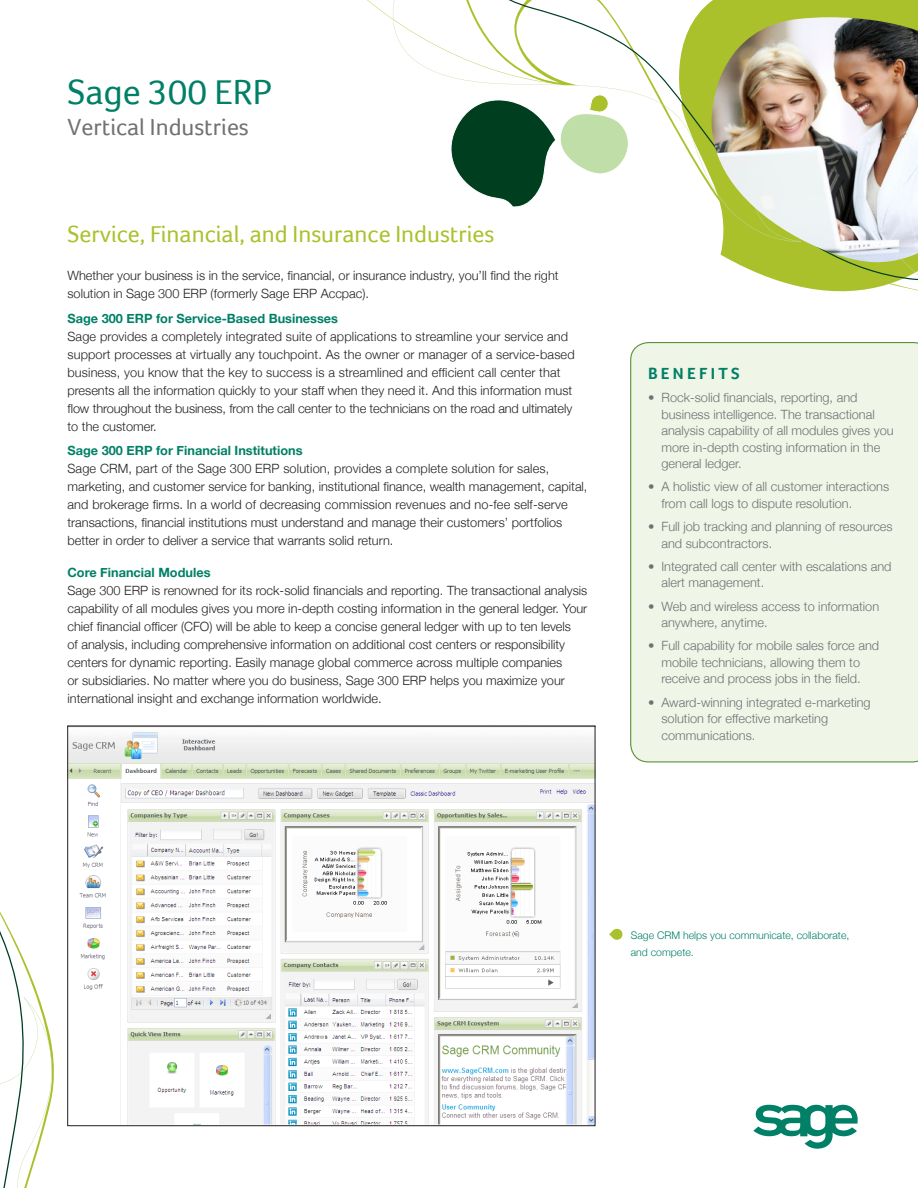
<style>
.page{position:relative;width:918px;height:1188px;background:#fff}
.page>*{position:absolute;margin:0;border:0;box-sizing:border-box;transform-origin:0 0}
.t1{font:36px "Foco";color:#008066}
.t2{font:24px "Foco";color:#aac12c}
.t3{font:24px "Foco";color:#717074}
.Sidebar{font:700 16.5px "Foco";letter-spacing:.2em;color:#008066}
.Body_Copy{font:300 12.75px/18px "Helvetica Neue";color:#231f20}
.Sidebar-2{font:300 12.75px/16.5px "Helvetica Neue";color:#717074}
.Subheads{font:300 12.75px/18px "Helvetica Neue";color:#231f20}
.Subheads-2{font:700 12.75px "Helvetica Neue";color:#008066}
.t4{font:300 10.5px/16.5px "Helvetica Neue";color:#008066}
</style>
<div class="page">
<svg style="left:0;top:871px;width:107px;height:317px"></svg>
<svg style="left:776px;top:280px;width:142px;height:12px;fill:#aac12c"></svg>
<svg style="left:367px;top:0;width:551px;height:280px"></svg>
<img style="left:710px;top:17px;width:208px;height:245px">
<svg style="left:753px;top:1105px;width:105px;height:44px"></svg>
<div style="left:630px;top:342px;width:288px;height:420px;background:#eff5e7"></div>
<svg style="left:609px;top:928px;width:14px;height:12px"></svg>
<img style="left:70px;top:732px;width:523px;height:392px">
<p class="t1" style="left:68px;top:71px;width:206px">Sage 300 ERP</p>
<p class="t3" style="left:68px;top:113px;width:183px">Vertical Industries</p>
<p class="t2" style="left:68px;top:220px;width:429px">Service, Financial, and Insurance Industries</p>
<p class="Body_Copy" style="left:68px;top:266px;width:493px">Whether your business is in the service, financial, or insurance industry, you’ll find the right solution in Sage 300 ERP (formerly Sage ERP Accpac).</p>
<p class="Subheads-2" style="left:68px;top:310px;width:272px">Sage 300 ERP for Service-Based Businesses</p>
<p class="Body_Copy" style="left:68px;top:327px;width:509px">Sage provides a completely integrated suite of applications to streamline your service and support processes at virtually any touchpoint. As the owner or manager of a service-based business, you know that the key to success is a streamlined and efficient call center that presents all the information quickly to your staff when they need it. And this information must flow throughout the business, from the call center to the technicians on the road and ultimately to the customer.</p>
<p class="Subheads-2" style="left:68px;top:443px;width:237px">Sage 300 ERP for Financial Institutions</p>
<p class="Body_Copy" style="left:68px;top:460px;width:522px">Sage CRM, part of the Sage 300 ERP solution, provides a complete solution for sales, marketing, and customer service for banking, institutional finance, wealth management, capital, and brokerage firms. In a world of decreasing commission revenues and no-fee self-serve transactions, financial institutions must understand and manage their customers’ portfolios better in order to deliver a service that warrants solid return.</p>
<p class="Subheads-2" style="left:68px;top:564px;width:145px">Core Financial Modules</p>
<p class="Subheads" style="left:68px;top:581px;width:521px">Sage 300 ERP is renowned for its rock-solid financials and reporting. The transactional analysis capability of all modules gives you more in-depth costing information in the general ledger. Your chief financial officer (CFO) will be able to keep a concise general ledger with up to ten levels<br>of analysis, including comprehensive information on additional cost centers or responsibility centers for dynamic reporting. Easily manage global commerce across multiple companies<br>or subsidiaries. No matter where you do business, Sage 300 ERP helps you maximize your international insight and exchange information worldwide.</p>
<p class="Sidebar" style="left:648px;top:364px;width:93px">BENEFITS</p>
<p class="Sidebar-2" style="left:662px;top:389px;width:234px;text-indent:-14px">• Rock-solid financials, reporting, and business intelligence. The transactional analysis capability of all modules gives you more in-depth costing information in the general ledger.</p>
<p class="Sidebar-2" style="left:662px;top:478px;width:229px;text-indent:-14px">• A holistic view of all customer interactions from call logs to dispute resolution.</p>
<p class="Sidebar-2" style="left:662px;top:518px;width:233px;text-indent:-14px">• Full job tracking and planning of resources and subcontractors.</p>
<p class="Sidebar-2" style="left:662px;top:558px;width:232px;text-indent:-14px">• Integrated call center with escalations and alert management.</p>
<p class="Sidebar-2" style="left:662px;top:598px;width:219px;text-indent:-14px">• Web and wireless access to information anywhere, anytime.</p>
<p class="Sidebar-2" style="left:648px;top:637px;width:233px;text-align:center">• Full capability for mobile sales force and mobile technicians, allowing them to receive and process jobs in the field.</p>
<p class="Sidebar-2" style="left:662px;top:694px;width:211px;text-indent:-14px">• Award-winning integrated e-marketing solution for effective marketing communications.</p>
<p class="t4" style="left:631px;top:927px;width:220px">Sage CRM helps you communicate, collaborate, and compete.</p>
</div>
